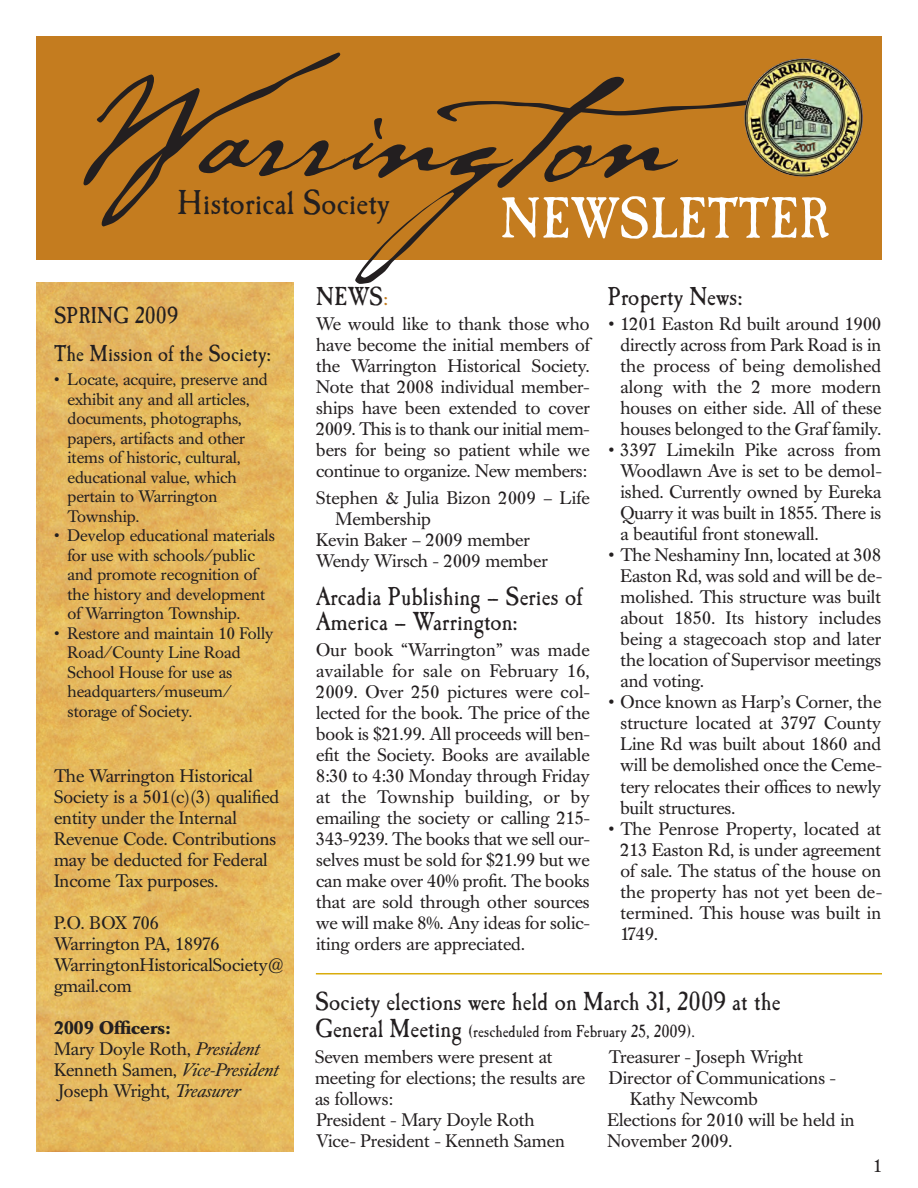
<style>
.page{position:relative;width:918px;height:1188px;background:#fff}
.page>*{position:absolute;margin:0;border:0;box-sizing:border-box;transform-origin:0 0}
.t1{font:165px "Cezanne";color:#231f20}
.t2{font:60px "Caslon LT Std Antique";color:#fff}
.t3{font:36px "Caslon LT Std Antique";color:#231f20}
.t4{font:27px/25.5px "Caslon LT Std Antique";color:#231f20}
.t5{font:24px/38px "Caslon LT Std Antique";color:#231f20}
.t6{font:18px/21px "Caslon Book BE";color:#231f20;text-align:justify}
.t7{font:18px "Caslon LT Std Antique";color:#231f20}
.t8{font:18px "Caslon Book BE Italic Os F";color:#231f20}
.t9{font:16.5px/19.5px "Caslon Book BE";color:#231f20}
.s1{font-weight:700}
.s2{font-family:"Caslon Book BE Italic Os F"}
.s3{font-family:"Caslon Book BE"}
.s4{font-size:24px;color:#c47c1f}
.s5{font-size:27px}
</style>
<div class="page">
<div style="left:36px;top:36px;width:846px;height:224px;background:#c47c1f"></div>
<img style="left:36px;top:282px;width:258px;height:870px">
<img style="left:744px;top:58px;width:108px;height:119px">
<hr style="left:316px;top:973px;width:566px;height:1px;background:#d9ac0c">
<h1 class="t1" style="left:76px;top:18px;width:781px">Warrington</h1>
<h3 class="t3" style="left:177px;top:190px;width:214px">Historical Society</h3>
<h2 class="t2" style="left:501px;top:198px;width:330px">NEWSLETTER</h2>
<h3 class="t5" style="left:54px;top:300px;width:219px">SPRING 2009<br>The Mission of the Society:</h3>
<p class="t9" style="left:67px;top:372px;width:202px;text-indent:-13px">• Locate, acquire, preserve and exhibit any and all articles, documents, photographs, papers, artifacts and other items of historic, cultural, educational value, which pertain to Warrington<br>Township.</p>
<p class="t9" style="left:67px;top:528px;width:209px;text-indent:-13px">• Develop educational materials for use with schools/public and promote recognition of the history and development of Warrington Township.</p>
<p class="t9" style="left:67px;top:625px;width:207px;text-indent:-13px">• Restore and maintain 10 Folly<br>Road/County Line Road<br>School House for use as headquarters/museum/ storage of Society.</p>
<p class="t6" style="left:54px;top:767px;width:227px;text-align:left">The Warrington Historical<br>Society is a 501(c)(3) qualified entity under the Internal<br>Revenue Code. Contributions may be deducted for Federal<br>Income Tax purposes.</p>
<p class="t6" style="left:54px;top:914px;width:231px;text-align:left">P.O. BOX 706<br>Warrington PA, 18976<br>WarringtonHistoricalSociety@ gmail.com</p>
<p class="t6" style="left:54px;top:1019px;width:206px"><span class="s1">2009 Officers:<br></span>Mary Doyle Roth, <span class="s2">President</span></p>
<p class="t8" style="left:54px;top:1063px;width:226px"><span class="s3">Kenneth Samen,</span> Vice-President</p>
<p class="t6" style="left:59px;top:1082px;width:182px">Joseph Wright, <span class="s2">Treasurer</span></p>
<h3 class="t4" style="left:316px;top:287px;width:74px">NEWS<span class="s4">:</span></h3>
<p class="t6" style="left:316px;top:316px;width:275px">We would like to thank those who have become the initial members of the Warrington Historical Society.<br>Note that 2008 individual member&shy;ships have been extended to cover 2009. This is to thank our initial mem&shy;bers for being so patient while we continue to organize. New members:</p>
<p class="t6" style="left:316px;top:490px;width:275px">Stephen &amp; Julia Bizon 2009 – Life</p>
<p class="t6" style="left:336px;top:511px;width:97px">Membership</p>
<p class="t6" style="left:316px;top:532px;width:215px">Kevin Baker – 2009 member</p>
<p class="t6" style="left:316px;top:553px;width:233px">Wendy Wirsch - 2009 member</p>
<h3 class="t4" style="left:316px;top:587px;width:268px">Arcadia Publishing – Series of<br>America – Warrington:</h3>
<p class="t6" style="left:316px;top:641px;width:275px">Our book “Warrington” was made available for sale on February 16, 2009. Over 250 pictures were col&shy;lected for the book. The price of the book is $21.99. All proceeds will ben&shy;efit the Society. Books are available 8:30 to 4:30 Monday through Friday at the Township building, or by emailing the society or calling 215- 343-9239. The books that we sell our&shy;selves must be sold for $21.99 but we can make over 40% profit. The books that are sold through other sources we will make 8%. Any ideas for solic&shy;iting orders are appreciated.</p>
<h3 class="t4" style="left:608px;top:287px;width:137px">Property News:</h3>
<p class="t6" style="left:620px;top:316px;width:262px;text-indent:-12px">• 1201 Easton Rd built around 1900 directly across from Park Road is in the process of being demolished along with the 2 more modern houses on either side. All of these houses belonged to the Graf family.</p>
<p class="t6" style="left:620px;top:442px;width:263px;text-indent:-12px">• 3397 Limekiln Pike across from Woodlawn Ave is set to be demol&shy;ished. Currently owned by Eureka Quarry it was built in 1855. There is a beautiful front stonewall.</p>
<p class="t6" style="left:620px;top:547px;width:263px;text-indent:-12px">• The Neshaminy Inn, located at 308<br>Easton Rd, was sold and will be de&shy;molished. This structure was built about 1850. Its history includes being a stagecoach stop and later the location of Supervisor meetings and voting.</p>
<p class="t6" style="left:620px;top:694px;width:263px;text-indent:-12px">• Once known as Harp’s Corner, the structure located at 3797 County Line Rd was built about 1860 and will be demolished once the Ceme&shy;tery relocates their offices to newly built structures.</p>
<p class="t6" style="left:620px;top:820px;width:263px;text-indent:-12px">• The Penrose Property, located at 213 Easton Rd, is under agreement of sale. The status of the house on the property has not yet been de&shy;termined. This house was built in 1749.</p>
<h3 class="t4" style="left:315px;top:992px;width:467px">Society elections were held on March 31, 2009 at the</h3>
<p class="t7" style="left:315px;top:1025px;width:382px"><span class="s5">General Meeting</span> (rescheduled from February 25, 2009).</p>
<p class="t6" style="left:315px;top:1048px;width:272px;text-align:left">Seven members were present at meeting for elections; the results are as follows:<br>President - Mary Doyle Roth<br>Vice- President - Kenneth Samen</p>
<p class="t6" style="left:609px;top:1048px;width:196px">Treasurer - Joseph Wright</p>
<p class="t6" style="left:609px;top:1069px;width:229px">Director of Communications -</p>
<p class="t6" style="left:630px;top:1090px;width:129px">Kathy Newcomb</p>
<p class="t6" style="left:608px;top:1111px;width:249px">Elections for 2010 will be held in</p>
<p class="t6" style="left:608px;top:1132px;width:126px">November 2009.</p>
<p class="t6" style="left:873px;top:1157px;width:10px">1</p>
</div>
